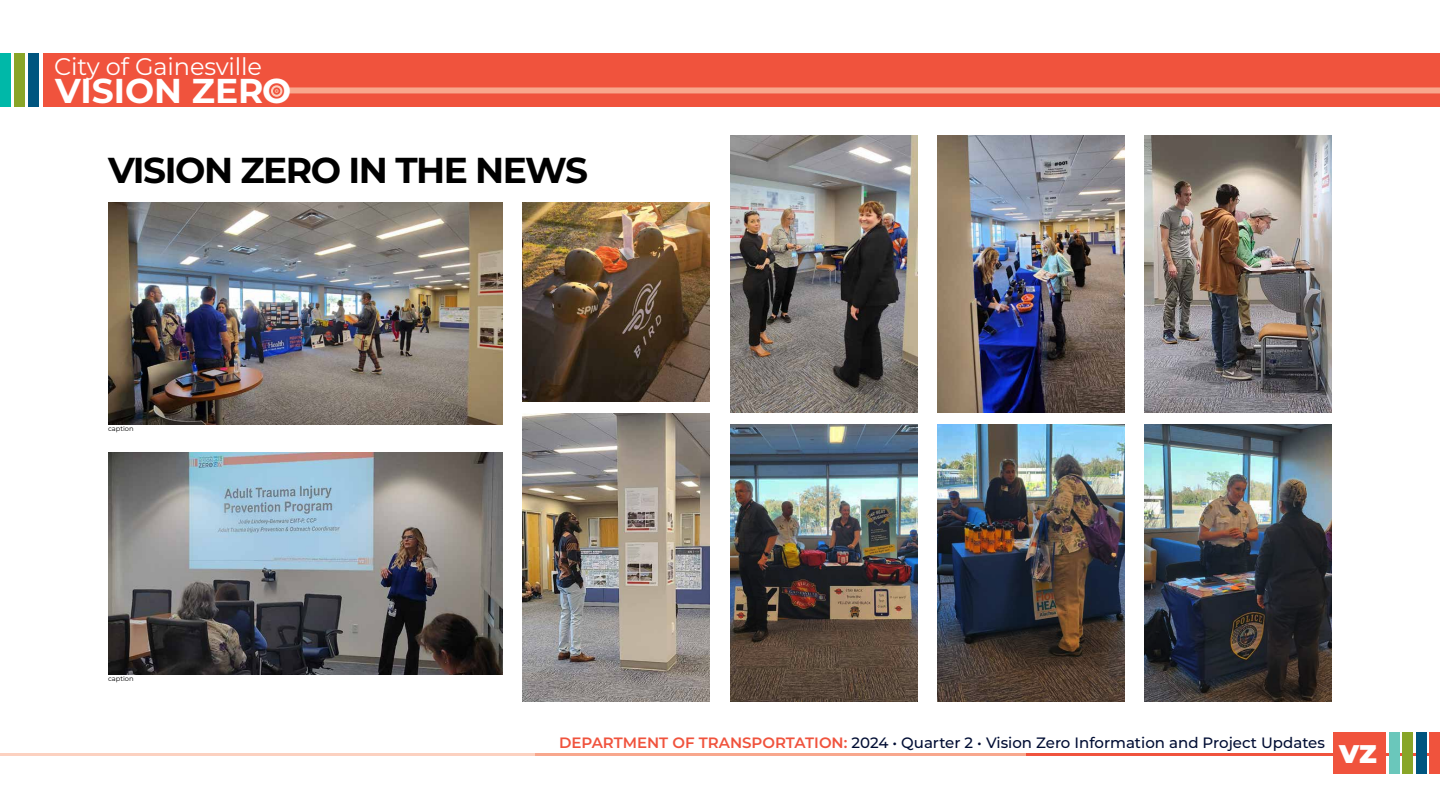
<style>
.page{position:relative;width:1440px;height:810px;background:#fff}
.page>*{position:absolute;margin:0;border:0;box-sizing:border-box;transform-origin:0 0}
.t1{font:700 36px "Montserrat";letter-spacing:-.04em;color:#000}
.t2{font:700 34.5px "Montserrat";color:#fff}
.t3{font:900 25.5px "Montserrat";color:#fff}
.t4{font:24px "Montserrat";letter-spacing:-.005em;color:#fff}
.t5{font:500 15px "Montserrat";color:#000d33}
.t6{font:6.75px "Montserrat";color:#000}
.s1{font-weight:600;color:#f0533d}
</style>
<div class="page">
<div style="left:43px;top:53px;width:1397px;height:54px;background:#f0533d"></div>
<div style="left:285px;top:87px;width:1155px;height:6px;background:#f8a78d"></div>
<div style="left:271px;top:85px;width:11px;height:12px;border:2px solid #fcd1c0;border-radius:50%"></div>
<svg style="left:275px;top:89px;width:4px;height:4px"></svg>
<hr style="left:902px;top:753px;width:538px;height:3px;background:#f0533d">
<hr style="left:486px;top:753px;width:540px;height:3px;background:#f8a78d">
<hr style="left:0;top:753px;width:535px;height:3px;background:#fcd1c0">
<div style="left:1333px;top:733px;width:53px;height:41px;background:#f0533d"></div>
<div style="left:1430px;top:733px;width:10px;height:41px;background:#f0533d"></div>
<div style="left:1416px;top:733px;width:10px;height:41px;background:#00557f"></div>
<div style="left:1403px;top:733px;width:10px;height:41px;background:#89a528"></div>
<div style="left:1389px;top:733px;width:11px;height:41px;background:#6ac7bb"></div>
<div style="left:28px;top:53px;width:11px;height:54px;background:#00557f"></div>
<div style="left:14px;top:53px;width:11px;height:54px;background:#89a528"></div>
<div style="left:0;top:53px;width:10px;height:54px;background:#00b8a8"></div>
<img style="left:108px;top:202px;width:394px;height:223px">
<img style="left:108px;top:452px;width:394px;height:222px">
<img style="left:523px;top:413px;width:187px;height:289px">
<img style="left:730px;top:135px;width:187px;height:277px">
<img style="left:730px;top:425px;width:187px;height:277px">
<img style="left:938px;top:135px;width:187px;height:277px">
<img style="left:938px;top:425px;width:187px;height:277px">
<img style="left:1145px;top:135px;width:187px;height:277px">
<img style="left:523px;top:202px;width:187px;height:200px">
<img style="left:1145px;top:425px;width:187px;height:277px">
<h3 class="t4" style="left:54px;top:50px;width:210px">City of Gainesville</h3>
<h2 class="t2" style="left:55px;top:66px;width:238px">VISION ZERO</h2>
<h1 class="t1" style="left:108px;top:145px;width:482px">VISION ZERO IN THE NEWS</h1>
<p class="t6" style="left:108px;top:424px;width:27px">caption</p>
<p class="t6" style="left:108px;top:674px;width:27px">caption</p>
<p class="t5" style="left:559px;top:732px;width:767px"><span class="s1">DEPARTMENT OF TRANSPORTATION:</span> 2024 • Quarter 2 • Vision Zero Information and Project Updates</p>
<h3 class="t3" style="left:1339px;top:735px;width:39px">VZ</h3>
</div>
